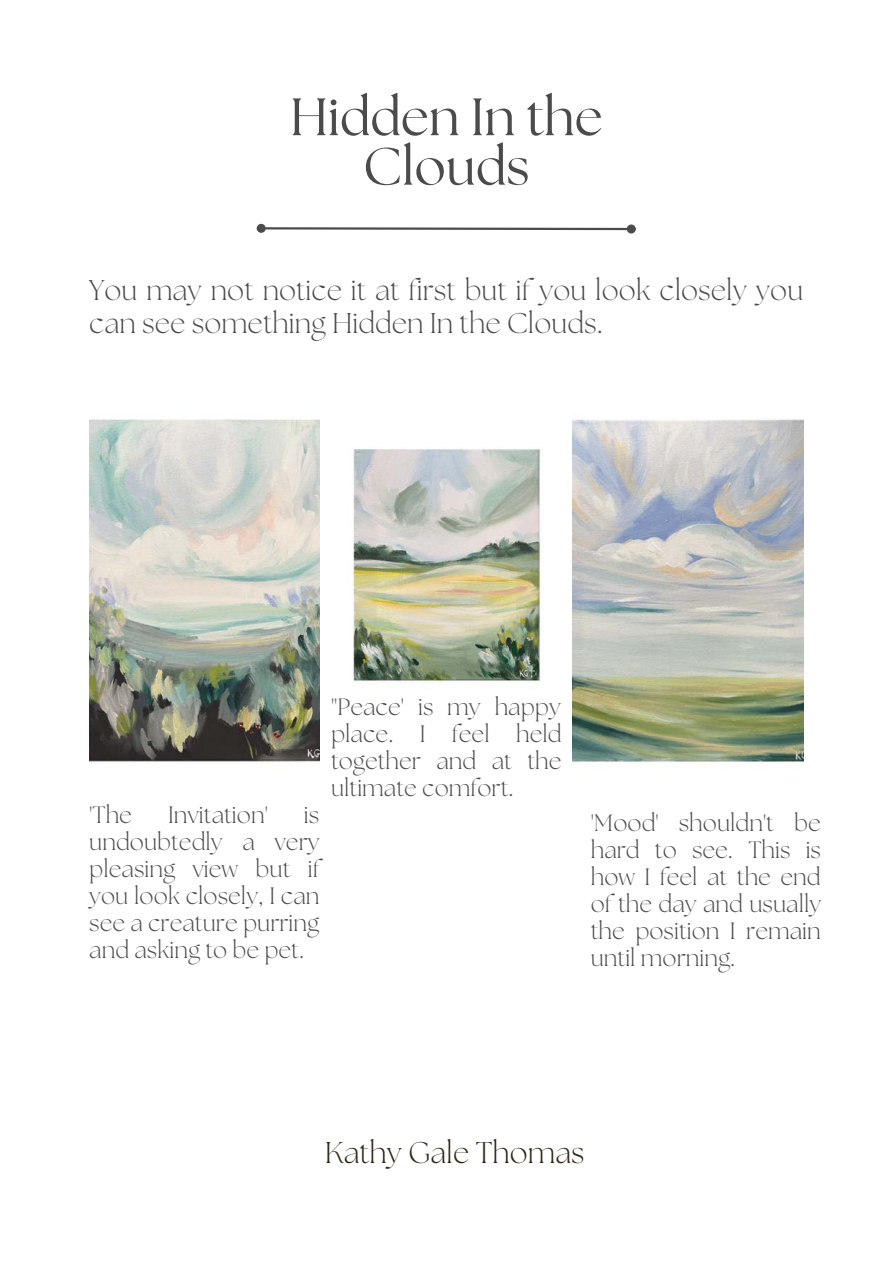
<style>
.page{position:relative;width:893px;height:1264px;background:#fff}
.page>*{position:absolute;margin:0;border:0;box-sizing:border-box;transform-origin:0 0}
.t1{font:52.5px/49.5px "The Seasons";color:#4b4b4b;text-align:center}
.t2{font:300 30px "The Seasons";color:#2e2415}
.t3{font:300 28.5px/32.5px "The Seasons";color:#4b4b4b}
.t4{font:300 23.55px/27px "The Seasons";color:#4b4b4b;text-align:justify}
</style>
<div class="page">
<img style="left:89px;top:419px;width:231px;height:343px">
<img style="left:353px;top:449px;width:188px;height:233px">
<div style="left:258px;top:225px;width:6px;height:7px;background:#4b4b4b;border-radius:50%"></div>
<div style="left:257px;top:224px;width:9px;height:9px;border:2px solid #4b4b4b;border-radius:50%"></div>
<svg style="left:263px;top:226px;width:369px;height:6px"></svg>
<div style="left:626px;top:224px;width:9px;height:9px;border:2px solid #4b4b4b;border-radius:50%"></div>
<img style="left:572px;top:419px;width:231px;height:343px">
<p class="t1" style="left:290px;top:96px;width:314px">Hidden In the<br>Clouds</p>
<p class="t3" style="left:89px;top:276px;width:715px">You may not notice it at first but if you look closely you can see something Hidden In the Clouds.</p>
<p class="t4" style="left:331px;top:695px;width:232px">''Peace' is my happy place. I feel held together and at the ultimate comfort.</p>
<p class="t4" style="left:89px;top:803px;width:44px">'The</p>
<p class="t4" style="left:168px;top:803px;width:101px">Invitation'</p>
<p class="t4" style="left:89px;top:803px;width:232px;text-indent:214px">is undoubtedly a very pleasing view but if you look closely, I can see a creature purring and asking to be pet.</p>
<p class="t4" style="left:590px;top:811px;width:232px">'Mood' shouldn't be hard to see. This is how I feel at the end of the day and usually the position I remain until morning.</p>
<p class="t2" style="left:325px;top:1138px;width:261px">Kathy Gale Thomas</p>
</div>
